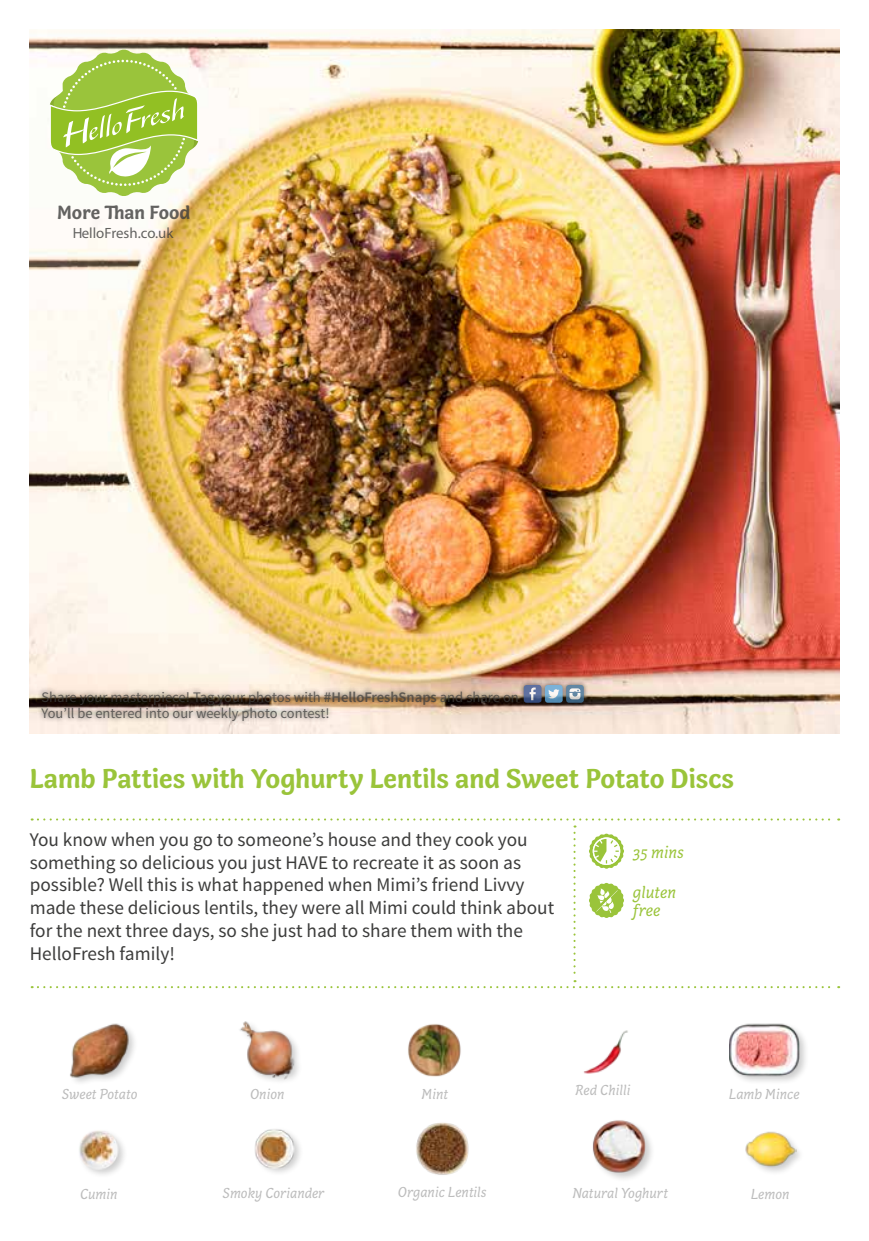
<style>
.page{position:relative;width:869px;height:1241px;background:#fff}
.page>*{position:absolute;margin:0;border:0;box-sizing:border-box;transform-origin:0 0}
.t1{font:700 28px "Capucine Basic";letter-spacing:-.005em;color:#9ac43a}
.t2{font:700 19.6px "Capucine Basic";color:#3c3c3b}
.t3{font:19.25px/22.8px "Source Sans Pro";color:#3c3c3b}
.t4{font:italic 17.5px/18.6px "Capucine Basic";color:#9ac43a}
.t5{font:italic 14.88px "Capucine Basic";color:#bcbcbc}
.t6{font:14.88px "Myriad Pro";color:#3c3c3b}
.t7{font:14.53px/16.4px "Source Sans Pro";color:#3c3c3b}
.s1{font-weight:600}
</style>
<div class="page">
<img style="left:30px;top:30px;width:808px;height:703px">
<div style="left:37px;top:679px;width:552px;height:46px;background:#000;opacity:.75"></div>
<svg style="left:523px;top:685px;width:18px;height:17px"></svg>
<svg style="left:529px;top:687px;width:6px;height:13px"></svg>
<svg style="left:566px;top:685px;width:17px;height:17px"></svg>
<svg style="left:569px;top:688px;width:11px;height:11px"></svg>
<svg style="left:544px;top:685px;width:18px;height:17px"></svg>
<svg style="left:548px;top:689px;width:11px;height:9px"></svg>
<svg style="left:50px;top:50px;width:148px;height:146px"></svg>
<img style="left:70px;top:1023px;width:64px;height:60px">
<img style="left:239px;top:1021px;width:60px;height:60px">
<img style="left:408px;top:1024px;width:53px;height:53px">
<img style="left:79px;top:1130px;width:45px;height:45px">
<div style="left:727px;top:1022px;width:81px;height:63px;background:#000;opacity:.2"></div>
<img style="left:729px;top:1022px;width:69px;height:62px">
<img style="left:254px;top:1129px;width:46px;height:44px">
<img style="left:416px;top:1122px;width:53px;height:53px">
<div style="left:743px;top:1129px;width:61px;height:46px;background:#000;opacity:.2"></div>
<img style="left:743px;top:1129px;width:52px;height:46px">
<img style="left:592px;top:1120px;width:60px;height:59px">
<svg style="left:32px;top:818px;width:806px;height:170px"></svg>
<img style="left:583px;top:1030px;width:45px;height:44px">
<p class="t2" style="left:57px;top:198px;width:135px">More Than Food</p>
<p class="t6" style="left:72px;top:224px;width:103px">HelloFresh.co.uk</p>
<p class="t7" style="left:41px;top:688px;width:478px">Share your masterpiece! Tag your photos with <span class="s1">#HelloFreshSnaps</span> and share on<br>You’ll be entered into our weekly photo contest!</p>
<h1 class="t1" style="left:30px;top:757px;width:705px">Lamb Patties with Yoghurty Lentils and Sweet Potato Discs</h1>
<p class="t3" style="left:30px;top:828px;width:525px">You know when you go to someone’s house and they cook you something so delicious you just HAVE to recreate it as soon as possible? Well this is what happened when Mimi’s friend Livvy made these delicious lentils, they were all Mimi could think about for the next three days, so she just had to share them with the HelloFresh family!</p>
<p class="t4" style="left:632px;top:843px;width:53px">35 mins</p>
<p class="t4" style="left:632px;top:883px;width:45px">gluten free</p>
<p class="t5" style="left:62px;top:1083px;width:77px">Sweet Potato</p>
<p class="t5" style="left:250px;top:1083px;width:36px">Onion</p>
<p class="t5" style="left:421px;top:1083px;width:28px">Mint</p>
<p class="t5" style="left:575px;top:1079px;width:57px">Red Chilli</p>
<p class="t5" style="left:728px;top:1083px;width:72px">Lamb Mince</p>
<p class="t5" style="left:80px;top:1183px;width:39px">Cumin</p>
<p class="t5" style="left:222px;top:1182px;width:103px">Smoky Coriander</p>
<p class="t5" style="left:397px;top:1180px;width:90px">Organic Lentils</p>
<p class="t5" style="left:572px;top:1182px;width:97px">Natural Yoghurt</p>
<p class="t5" style="left:750px;top:1183px;width:40px">Lemon</p>
</div>
